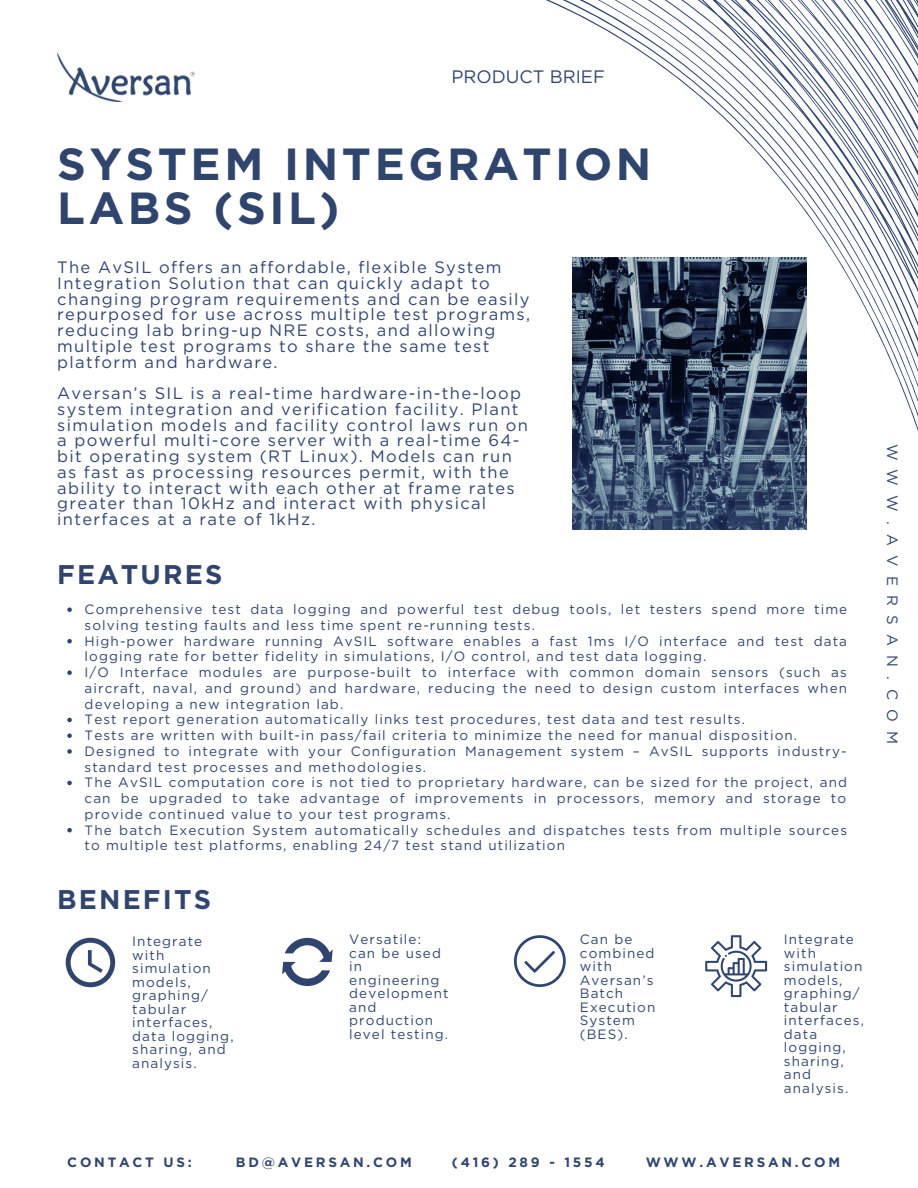
<style>
.page{position:relative;width:918px;height:1188px;background:#fff}
.page>*{position:absolute;margin:0;border:0;box-sizing:border-box;transform-origin:0 0}
.t1{font:700 45px "Gotham";letter-spacing:.08em;color:#30456e}
.t2{font:700 27px "Gotham";letter-spacing:.08em;color:#30456e}
.t3{font:18px "Gotham";color:#30456e}
.t4{font:16.5px/15.8px "Gotham";letter-spacing:.08em;color:#30456e}
.t5{font:15px "Gotham";letter-spacing:.615em;color:#30456e}
.t6{font:13.5px/13.5px "Gotham";letter-spacing:.08em;color:#30456e}
.t7{font:700 13.5px "Gotham";letter-spacing:.205em;color:#30456e}
</style>
<div class="page">
<img style="left:57px;top:52px;width:138px;height:50px">
<svg style="left:546px;top:0;width:372px;height:530px"></svg>
<svg style="left:66px;top:938px;width:49px;height:49px"></svg>
<svg style="left:282px;top:938px;width:51px;height:48px"></svg>
<svg style="left:705px;top:935px;width:62px;height:62px"></svg>
<svg style="left:514px;top:935px;width:52px;height:52px"></svg>
<img style="left:572px;top:258px;width:234px;height:271px">
<svg style="left:67px;top:607px;width:5px;height:5px"></svg>
<svg style="left:67px;top:639px;width:5px;height:4px"></svg>
<svg style="left:67px;top:670px;width:5px;height:5px"></svg>
<svg style="left:67px;top:718px;width:5px;height:4px"></svg>
<svg style="left:67px;top:733px;width:5px;height:5px"></svg>
<svg style="left:67px;top:749px;width:5px;height:5px"></svg>
<svg style="left:67px;top:781px;width:5px;height:4px"></svg>
<svg style="left:67px;top:828px;width:5px;height:4px"></svg>
<p class="t3" style="left:451px;top:65px;width:155px">PRODUCT BRIEF</p>
<p class="t1" style="left:57px;top:137px;width:596px">SYSTEM INTEGRATION</p>
<p class="t1" style="left:57px;top:181px;width:284px">LABS (SIL)</p>
<p class="t4" style="left:57px;top:259px;width:474px">The AvSIL offers an affordable, flexible System Integration Solution that can quickly adapt to changing program requirements and can be easily repurposed for use across multiple test programs, reducing lab bring-up NRE costs, and allowing multiple test programs to share the same test platform and hardware.</p>
<p class="t4" style="left:57px;top:385px;width:472px">Aversan’s SIL is a real-time hardware-in-the-loop system integration and verification facility. Plant simulation models and facility control laws run on a powerful multi-core server with a real-time 64- bit operating system (RT Linux). Models can run as fast as processing resources permit, with the ability to interact with each other at frame rates greater than 10kHz and interact with physical interfaces at a rate of 1kHz.</p>
<p class="t2" style="left:57px;top:558px;width:167px">FEATURES</p>
<p class="t6" style="left:85px;top:601px;width:764px;line-height:15.8px">Comprehensive test data logging and powerful test debug tools, let testers spend more time solving testing faults and less time spent re-running tests.</p>
<p class="t6" style="left:85px;top:633px;width:764px;line-height:15.8px">High-power hardware running AvSIL software enables a fast 1ms I/O interface and test data logging rate for better fidelity in simulations, I/O control, and test data logging.</p>
<p class="t6" style="left:85px;top:664px;width:764px;line-height:15.8px;text-align:justify">I/O Interface modules are purpose-built to interface with common domain sensors (such as aircraft, naval, and ground) and hardware, reducing the need to design custom interfaces when developing a new integration lab.</p>
<p class="t6" style="left:85px;top:713px;width:662px">Test report generation automatically links test procedures, test data and test results.</p>
<p class="t6" style="left:85px;top:729px;width:714px">Tests are written with built-in pass/fail criteria to minimize the need for manual disposition.</p>
<p class="t6" style="left:85px;top:743px;width:763px;line-height:15.8px">Designed to integrate with your Configuration Management system – AvSIL supports industry&shy;standard test processes and methodologies.</p>
<p class="t6" style="left:85px;top:775px;width:764px;line-height:15.8px;text-align:justify">The AvSIL computation core is not tied to proprietary hardware, can be sized for the project, and can be upgraded to take advantage of improvements in processors, memory and storage to provide continued value to your test programs.</p>
<p class="t6" style="left:85px;top:822px;width:764px;line-height:15.8px">The batch Execution System automatically schedules and dispatches tests from multiple sources to multiple test platforms, enabling 24/7 test stand utilization</p>
<p class="t2" style="left:57px;top:883px;width:155px">BENEFITS</p>
<p class="t6" style="left:349px;top:933px;width:101px">Versatile: can be used in engineering development and production level testing.</p>
<p class="t6" style="left:580px;top:933px;width:77px">Can be combined with<br>Aversan’s<br>Batch<br>Execution<br>System (BES).</p>
<p class="t6" style="left:784px;top:933px;width:80px">Integrate with simulation models, graphing/</p>
<p class="t6" style="left:132px;top:935px;width:80px">Integrate with simulation models, graphing/</p>
<p class="t6" style="left:132px;top:1002px;width:103px">tabular interfaces, data logging,</p>
<p class="t6" style="left:132px;top:1043px;width:95px">sharing, and analysis.</p>
<p class="t6" style="left:784px;top:1000px;width:82px">tabular interfaces, data logging,</p>
<p class="t6" style="left:784px;top:1054px;width:66px">sharing, and analysis.</p>
<p class="t5" style="left:902px;top:444px;width:302px;rotate:90deg">WWW.AVERSAN.COM</p>
<p class="t7" style="left:67px;top:1154px;width:126px">CONTACT US:</p>
<p class="t7" style="left:236px;top:1154px;width:177px">BD@AVERSAN.COM</p>
<p class="t7" style="left:452px;top:1154px;width:154px">(416) 289 - 1554</p>
<p class="t7" style="left:646px;top:1154px;width:196px">WWW.AVERSAN.COM</p>
</div>
